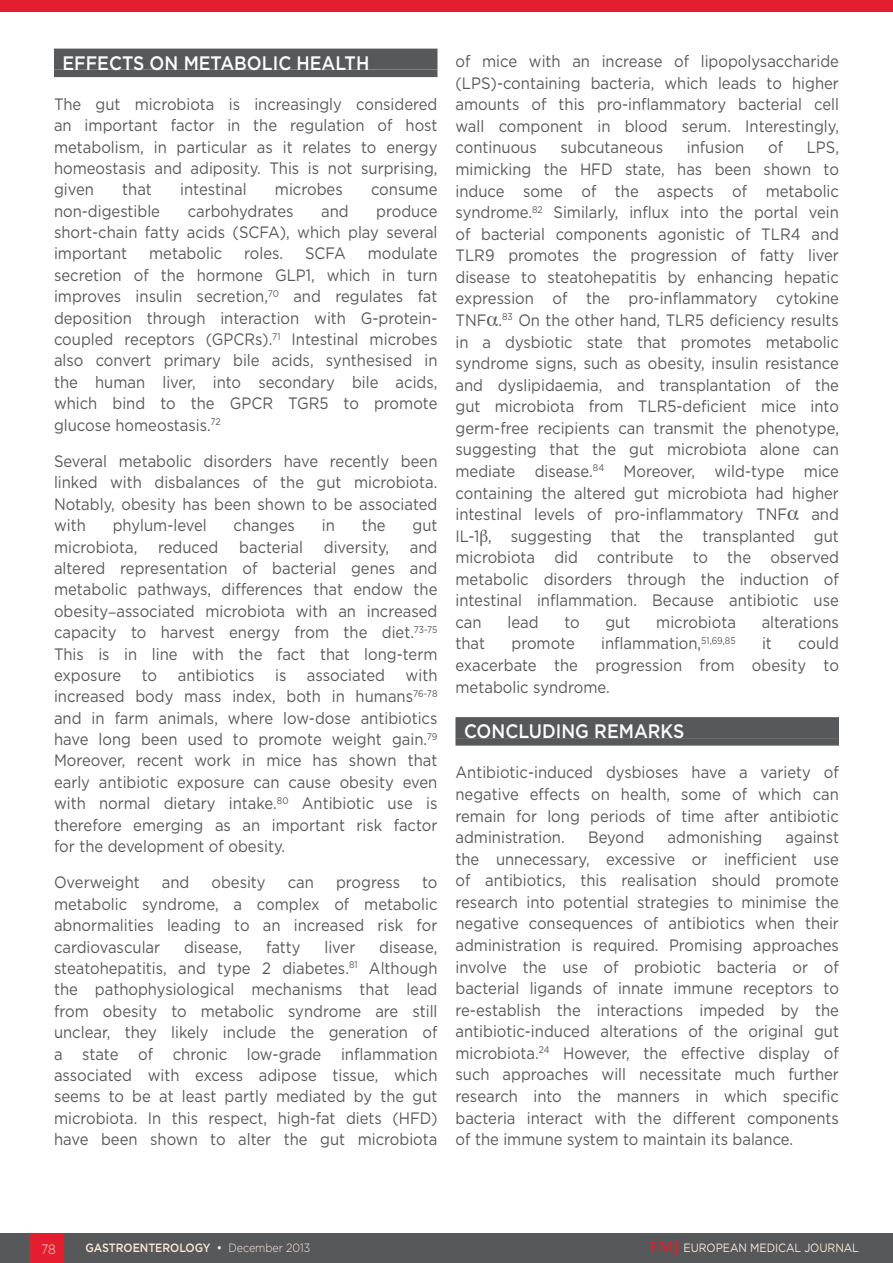
<style>
.page{position:relative;width:893px;height:1263px;background:#fff}
.page>*{position:absolute;margin:0;border:0;box-sizing:border-box;transform-origin:0 0}
.HEADING_1{font:500 19.5px "Gotham";color:#fff;scale:.9 1}
.TEXT_BODY{font:16.5px/21.6px "Gotham";color:#57585a;text-align:justify;scale:.9 1}
.t1{font:300 13.5px "Gotham";color:#fce7de;scale:.9 1}
.t2{font:500 12px "Gotham";letter-spacing:-.005em;color:#fce7de;scale:.9 1}
.t3{font:12px "Gotham";letter-spacing:-.005em;color:#fce7de;scale:.9 1}
.s1{font-weight:300}
.s2{font-family:"Palatino Linotype";font-weight:700;font-size:15px;color:#e41d2f}
</style>
<div class="page">
<div style="left:0;top:1233px;width:893px;height:30px;background:#57585a"></div>
<div style="left:30px;top:1233px;width:34px;height:30px;background:#e41d2f"></div>
<div style="left:0;top:0;width:893px;height:12px;background:#e41d2f"></div>
<div style="left:54px;top:49px;width:383px;height:21px;background:#57585a"></div>
<div style="left:54px;top:70px;width:383px;height:7px;background:#57585a"></div>
<div style="left:455px;top:717px;width:384px;height:21px;background:#57585a"></div>
<div style="left:455px;top:738px;width:384px;height:8px;background:#57585a"></div>
<p class="HEADING_1" style="left:63px;top:50px;width:342px">EFFECTS ON METABOLIC HEALTH</p>
<p class="TEXT_BODY" style="left:54px;top:93px;width:428px">The gut microbiota is increasingly considered an important factor in the regulation of host metabolism, in particular as it relates to energy homeostasis and adiposity. This is not surprising, given</p>
<p class="TEXT_BODY" style="left:122px;top:178px;width:34px">that</p>
<p class="TEXT_BODY" style="left:180px;top:178px;width:75px">intestinal</p>
<p class="TEXT_BODY" style="left:275px;top:178px;width:77px">microbes</p>
<p class="TEXT_BODY" style="left:371px;top:178px;width:75px">consume</p>
<p class="TEXT_BODY" style="left:54px;top:200px;width:119px">non-digestible</p>
<p class="TEXT_BODY" style="left:188px;top:200px;width:119px">carbohydrates</p>
<p class="TEXT_BODY" style="left:321px;top:200px;width:32px">and</p>
<p class="TEXT_BODY" style="left:54px;top:200px;width:428px;text-indent:322px">produce short-chain fatty acids (SCFA), which play several important</p>
<p class="TEXT_BODY" style="left:54px;top:243px;width:428px;text-indent:314px">modulate secretion of the hormone GLP1, which in turn improves insulin secretion,<sup>70</sup> and regulates fat deposition through interaction with G-protein&shy;coupled receptors (GPCRs).<sup>71</sup> Intestinal microbes also convert primary bile acids, synthesised in the human liver, into secondary bile acids, which bind to the GPCR TGR5 to promote glucose homeostasis.<sup>72</sup></p>
<p class="TEXT_BODY" style="left:54px;top:450px;width:428px">Several metabolic disorders have recently been linked with disbalances of the gut microbiota.<br>Notably, obesity has been shown to be associated with</p>
<p class="TEXT_BODY" style="left:149px;top:242px;width:83px">metabolic</p>
<p class="TEXT_BODY" style="left:244px;top:242px;width:45px">roles.</p>
<p class="TEXT_BODY" style="left:305px;top:242px;width:47px">SCFA</p>
<p class="TEXT_BODY" style="left:113px;top:514px;width:106px">phylum-level</p>
<p class="TEXT_BODY" style="left:234px;top:514px;width:70px">changes</p>
<p class="TEXT_BODY" style="left:322px;top:514px;width:16px">in</p>
<p class="TEXT_BODY" style="left:362px;top:514px;width:28px">the</p>
<p class="TEXT_BODY" style="left:412px;top:514px;width:29px">gut</p>
<p class="TEXT_BODY" style="left:54px;top:535px;width:94px">microbiota,</p>
<p class="TEXT_BODY" style="left:158px;top:535px;width:69px">reduced</p>
<p class="TEXT_BODY" style="left:239px;top:535px;width:73px">bacterial</p>
<p class="TEXT_BODY" style="left:324px;top:535px;width:74px">diversity,</p>
<p class="TEXT_BODY" style="left:54px;top:536px;width:428px;text-indent:356px">and altered representation of bacterial genes and metabolic pathways, differences that endow the obesity associated microbiota with an increased capacity to harvest energy from the diet.<sup>73-75<br></sup>This is in line with the fact that long-term exposure to antibiotics is associated with increased body mass index, both in humans<sup>76-78 </sup>and in farm animals, where low-dose antibiotics have long been used to promote weight gain.<sup>79<br></sup>Moreover, recent work in mice has shown that early antibiotic exposure can cause obesity even with normal dietary intake.<sup>80</sup> Antibiotic use is therefore emerging as an important risk factor for the development of obesity.</p>
<p class="TEXT_BODY" style="left:54px;top:871px;width:97px">Overweight</p>
<p class="TEXT_BODY" style="left:162px;top:871px;width:32px">and</p>
<p class="TEXT_BODY" style="left:211px;top:871px;width:62px">obesity</p>
<p class="TEXT_BODY" style="left:288px;top:871px;width:31px">can</p>
<p class="TEXT_BODY" style="left:336px;top:871px;width:73px">progress</p>
<p class="TEXT_BODY" style="left:54px;top:871px;width:428px;text-indent:368px">to metabolic syndrome, a complex of metabolic abnormalities leading to an increased risk for cardiovascular</p>
<p class="TEXT_BODY" style="left:184px;top:935px;width:66px">disease,</p>
<p class="TEXT_BODY" style="left:266px;top:935px;width:40px">fatty</p>
<p class="TEXT_BODY" style="left:324px;top:935px;width:36px">liver</p>
<p class="TEXT_BODY" style="left:54px;top:936px;width:428px;text-indent:325px">disease, steatohepatitis, and type 2 diabetes.<sup>81</sup> Although the pathophysiological mechanisms that lead from obesity to metabolic syndrome are still unclear, they likely include the generation of a state of chronic low-grade inflammation associated with excess adipose tissue, which seems to be at least partly mediated by the gut microbiota. In this respect, high-fat diets (HFD) have been shown to alter the gut microbiota</p>
<p class="TEXT_BODY" style="left:455px;top:50px;width:428px">of mice with an increase of lipopolysaccharide (LPS)-containing bacteria, which leads to higher amounts of this pro-inflammatory bacterial cell wall component in blood serum. Interestingly, continuous</p>
<p class="TEXT_BODY" style="left:560px;top:136px;width:116px">subcutaneous</p>
<p class="TEXT_BODY" style="left:687px;top:136px;width:66px">infusion</p>
<p class="TEXT_BODY" style="left:768px;top:136px;width:18px">of</p>
<p class="TEXT_BODY" style="left:455px;top:136px;width:428px;text-indent:351px">LPS, mimicking the HFD state, has been shown to induce some of the aspects of metabolic syndrome.<sup>82</sup> Similarly, influx into the portal vein of bacterial components agonistic of TLR4 and TLR9 promotes the progression of fatty liver disease to steatohepatitis by enhancing hepatic expression of the pro-inflammatory cytokine TNF .<sup>83</sup> On the other hand, TLR5 deficiency results in a dysbiotic state that promotes metabolic syndrome signs, such as obesity, insulin resistance and dyslipidaemia, and transplantation of the gut microbiota from TLR5-deficient mice into germ-free recipients can transmit the phenotype, suggesting that the gut microbiota alone can mediate disease.<sup>84</sup> Moreover, wild-type mice containing the altered gut microbiota had higher intestinal levels of pro-inflammatory TNF</p>
<p class="TEXT_BODY" style="left:455px;top:503px;width:428px;text-indent:356px">and IL-1 , suggesting that the transplanted gut microbiota did contribute to the observed metabolic disorders through the induction of intestinal inflammation. Because antibiotic use can</p>
<p class="TEXT_BODY" style="left:507px;top:611px;width:36px">lead</p>
<p class="TEXT_BODY" style="left:564px;top:611px;width:19px">to</p>
<p class="TEXT_BODY" style="left:605px;top:611px;width:29px">gut</p>
<p class="TEXT_BODY" style="left:656px;top:611px;width:90px">microbiota</p>
<p class="TEXT_BODY" style="left:762px;top:611px;width:87px">alterations</p>
<p class="TEXT_BODY" style="left:455px;top:632px;width:34px">that</p>
<p class="TEXT_BODY" style="left:511px;top:632px;width:72px">promote</p>
<p class="TEXT_BODY" style="left:601px;top:632px;width:151px">inflammation,<sup>51,69,85</sup></p>
<p class="TEXT_BODY" style="left:762px;top:632px;width:13px">it</p>
<p class="TEXT_BODY" style="left:455px;top:632px;width:428px;text-indent:343px">could exacerbate the progression from obesity to metabolic syndrome.</p>
<p class="HEADING_1" style="left:464px;top:718px;width:246px">CONCLUDING REMARKS</p>
<p class="TEXT_BODY" style="left:455px;top:761px;width:428px">Antibiotic-induced dysbioses have a variety of negative effects on health, some of which can remain for long periods of time after antibiotic administration.</p>
<p class="TEXT_BODY" style="left:588px;top:826px;width:64px">Beyond</p>
<p class="TEXT_BODY" style="left:668px;top:826px;width:107px">admonishing</p>
<p class="TEXT_BODY" style="left:455px;top:826px;width:428px;text-indent:330px">against the unnecessary, excessive or inefficient use of antibiotics, this realisation should promote research into potential strategies to minimise the negative consequences of antibiotics when their administration is required. Promising approaches involve the use of probiotic bacteria or of bacterial ligands of innate immune receptors to re-establish the interactions impeded by the antibiotic-induced alterations of the original gut microbiota.<sup>24</sup> However, the effective display of such approaches will necessitate much further research into the manners in which specific bacteria interact with the different components of the immune system to maintain its balance.</p>
<p class="t1" style="left:41px;top:1240px;width:18px">78</p>
<p class="t2" style="left:85px;top:1240px;width:251px">GASTROENTEROLOGY • <span class="s1">December 2013</span></p>
<p class="t3" style="left:650px;top:1240px;width:234px"><span class="s2">EMJ</span> EUROPEAN MEDICAL JOURNAL</p>
</div>
